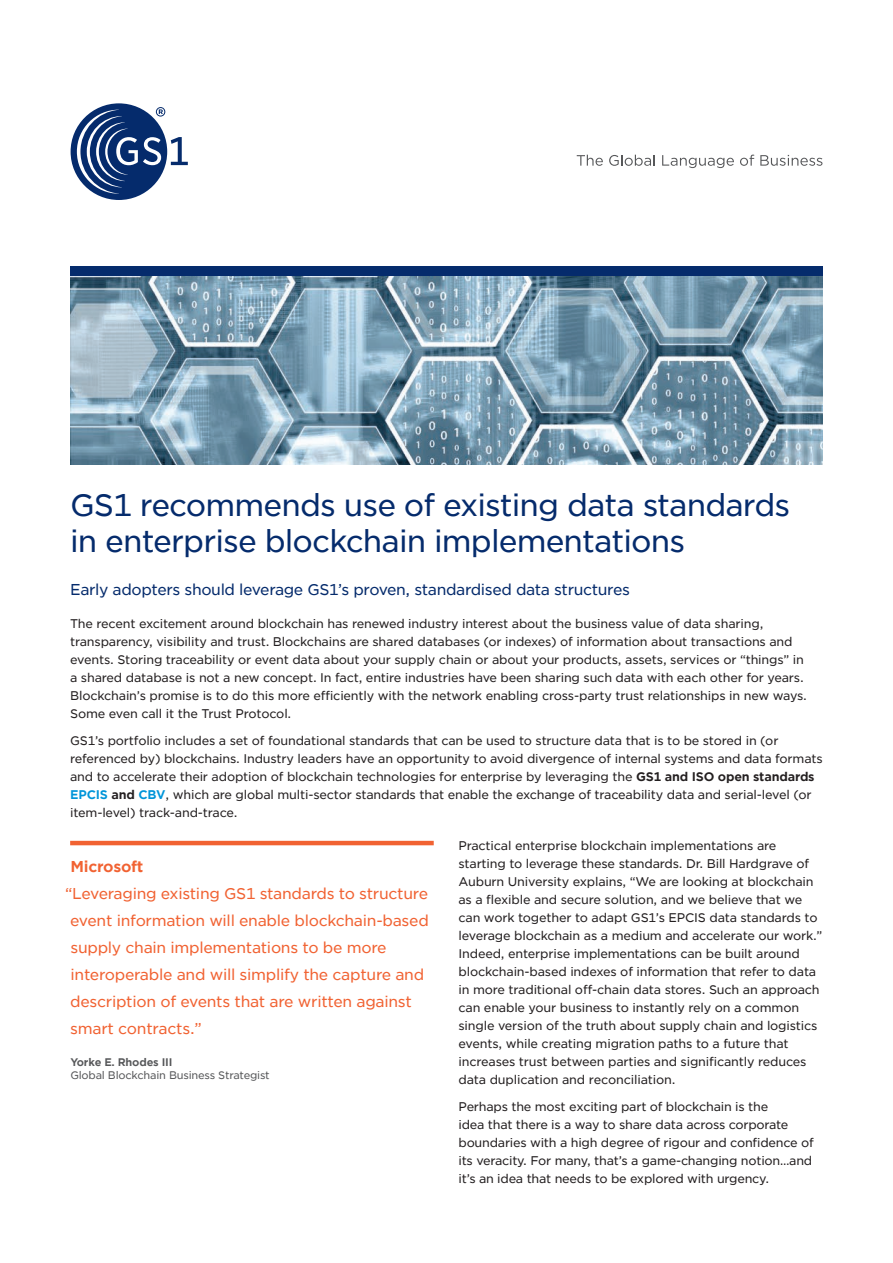
<style>
.page{position:relative;width:893px;height:1263px;background:#fff}
.page>*{position:absolute;margin:0;border:0;box-sizing:border-box;transform-origin:0 0}
.t1{font:30px/36px "Gotham Office";letter-spacing:-.03em;color:#052b6c}
.t2{font:15px "Gotham Office";letter-spacing:-.02em;color:#f16232}
.t3{font:15px "Gotham Office";letter-spacing:-.025em;color:#052b6c}
.t4{font:700 15px "Gotham Office";letter-spacing:-.02em;color:#f16232}
._16_Body_Text__8pt{font:12px/18px "Gotham Office";letter-spacing:-.015em;color:#231f20}
.t5{font:10.5px/13.5px "Gotham Office";letter-spacing:-.02em;color:#57585a}
.s1{font-weight:700}
.s2{font-weight:700;color:#0095d9}
</style>
<div class="page">
<svg style="left:577px;top:155px;width:26px;height:11px"></svg>
<svg style="left:609px;top:155px;width:46px;height:11px"></svg>
<svg style="left:662px;top:155px;width:72px;height:13px"></svg>
<svg style="left:740px;top:155px;width:14px;height:11px"></svg>
<svg style="left:760px;top:155px;width:62px;height:11px"></svg>
<div style="left:71px;top:103px;width:96px;height:97px;background:#052b6c;border-radius:50%"></div>
<svg style="left:171px;top:137px;width:17px;height:28px"></svg>
<svg style="left:77px;top:107px;width:88px;height:87px"></svg>
<img style="left:70px;top:276px;width:752px;height:189px">
<hr style="left:70px;top:841px;width:364px;height:4px;background:#f16232">
<div style="left:70px;top:267px;width:752px;height:9px;background:#052b6c"></div>
<h1 class="t1" style="left:70px;top:486px;width:722px">GS1 recommends use of existing data standards in enterprise blockchain implementations</h1>
<p class="t3" style="left:70px;top:579px;width:561px">Early adopters should leverage GS1’s proven, standardised data structures</p>
<p class="_16_Body_Text__8pt" style="left:70px;top:614px;width:738px">The recent excitement around blockchain has renewed industry interest about the business value of data sharing, transparency, visibility and trust. Blockchains are shared databases (or indexes) of information about transactions and events. Storing traceability or event data about your supply chain or about your products, assets, services or “things” in a shared database is not a new concept. In fact, entire industries have been sharing such data with each other for years.<br>Blockchain’s promise is to do this more efficiently with the network enabling cross-party trust relationships in new ways.<br>Some even call it the Trust Protocol.</p>
<p class="_16_Body_Text__8pt" style="left:70px;top:731px;width:754px">GS1’s portfolio includes a set of foundational standards that can be used to structure data that is to be stored in (or referenced by) blockchains. Industry leaders have an opportunity to avoid divergence of internal systems and data formats and to accelerate their adoption of blockchain technologies for enterprise by leveraging the <span class="s1">GS1 and ISO open standards </span><span class="s2">EPCIS</span> <span class="s1">and</span> <span class="s2">CBV</span>, which are global multi-sector standards that enable the exchange of traceability data and serial-level (or item-level) track-and-trace.</p>
<p class="t4" style="left:71px;top:856px;width:74px">Microsoft</p>
<p class="t2" style="left:65px;top:884px;width:364px">“Leveraging existing GS1 standards to structure</p>
<p class="t2" style="left:70px;top:911px;width:360px">event information will enable blockchain-based</p>
<p class="t2" style="left:70px;top:938px;width:318px">supply chain implementations to be more</p>
<p class="t2" style="left:71px;top:965px;width:355px">interoperable and will simplify the capture and</p>
<p class="t2" style="left:70px;top:992px;width:343px">description of events that are written against</p>
<p class="t2" style="left:70px;top:1019px;width:133px">smart contracts.”</p>
<p class="t5" style="left:70px;top:1055px;width:201px"><span class="s1">Yorke E. Rhodes III<br></span>Global Blockchain Business Strategist</p>
<p class="_16_Body_Text__8pt" style="left:458px;top:837px;width:365px">Practical enterprise blockchain implementations are starting to leverage these standards. Dr. Bill Hardgrave of Auburn University explains, “We are looking at blockchain as a flexible and secure solution, and we believe that we can work together to adapt GS1’s EPCIS data standards to leverage blockchain as a medium and accelerate our work.” Indeed, enterprise implementations can be built around blockchain-based indexes of information that refer to data in more traditional off-chain data stores. Such an approach can enable your business to instantly rely on a common single version of the truth about supply chain and logistics events, while creating migration paths to a future that increases trust between parties and significantly reduces data duplication and reconciliation.</p>
<p class="_16_Body_Text__8pt" style="left:458px;top:1098px;width:357px">Perhaps the most exciting part of blockchain is the<br>idea that there is a way to share data across corporate boundaries with a high degree of rigour and confidence of its veracity. For many, that’s a game-changing notion…and it’s an idea that needs to be explored with urgency.</p>
</div>
